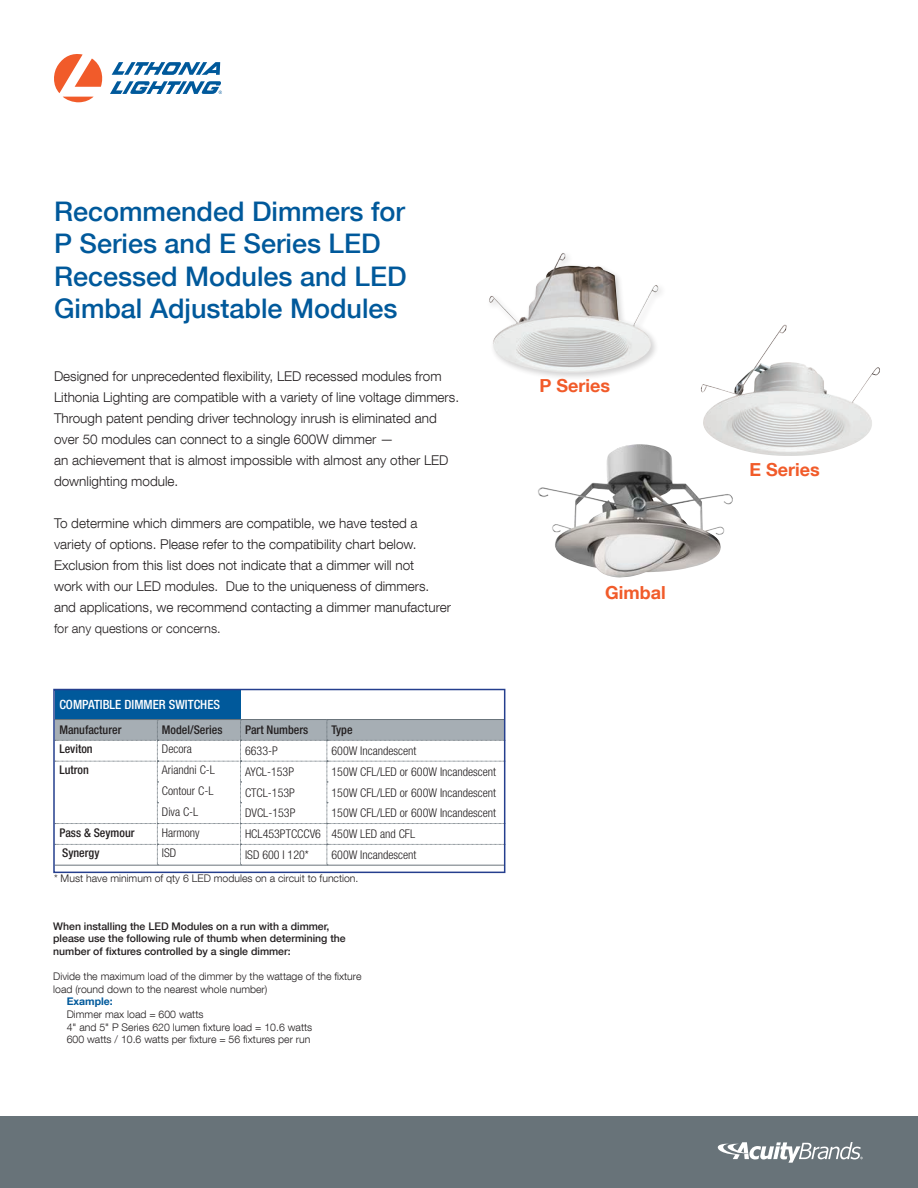
<style>
.page{position:relative;width:918px;height:1188px;background:#fff}
.page>*{position:absolute;margin:0;border:0;box-sizing:border-box;transform-origin:0 0}
.t1{font:500 27px/32.4px "Helvetica Neue LT Com";color:#00599b}
.t2{font:700 18px "Helvetica Neue LT Com";color:#f15b2a}
.t3{font:300 13.5px/21px "Helvetica Neue LT Com";color:#231f20}
.t4{font:300 12.75px "Helvetica Neue LT Com";color:#231f20}
.t5{font:500 condensed 12.75px "Helvetica Neue LT Std";color:#fff}
.t6{font:300 condensed 12px "Helvetica Neue LT Std";color:#231f20}
.t7{font:500 condensed 12px "Helvetica Neue LT Std";color:#231f20}
.t8{font:300 10.5px "Helvetica Neue LT Com";color:#231f20}
.t9{font:500 10.5px "Helvetica Neue LT Com";color:#231f20}
.t10{font:700 10.5px "Helvetica Neue LT Com";color:#00599b}
</style>
<div class="page">
<div style="left:55px;top:690px;width:186px;height:30px;background:#00599b"></div>
<hr style="left:55px;top:719px;width:102px;height:1px;background:#6a747b">
<hr style="left:157px;top:719px;width:84px;height:1px;background:#6a747b">
<hr style="left:241px;top:719px;width:86px;height:1px;background:#6a747b">
<hr style="left:327px;top:719px;width:177px;height:1px;background:#6a747b">
<svg style="left:56px;top:720px;width:446px;height:145px"></svg>
<hr style="left:55px;top:865px;width:102px;height:1px;background:#6a747b">
<hr style="left:157px;top:865px;width:84px;height:1px;background:#6a747b">
<hr style="left:241px;top:865px;width:86px;height:1px;background:#6a747b">
<hr style="left:327px;top:865px;width:177px;height:1px;background:#6a747b">
<div style="left:53px;top:689px;width:452px;height:184px;border:2px solid #253f8e"></div>
<svg style="left:54px;top:54px;width:49px;height:49px"></svg>
<svg style="left:112px;top:62px;width:108px;height:13px"></svg>
<svg style="left:110px;top:81px;width:112px;height:13px"></svg>
<div style="left:0;top:1117px;width:918px;height:71px;background:#687379"></div>
<svg style="left:718px;top:1142px;width:145px;height:21px"></svg>
<div style="left:487px;top:250px;width:179px;height:131px;background:#231f20;opacity:.2"></div>
<img style="left:489px;top:253px;width:170px;height:120px">
<img style="left:701px;top:325px;width:179px;height:131px">
<img style="left:538px;top:444px;width:195px;height:134px">
<p class="t1" style="left:54px;top:195px;width:354px">Recommended Dimmers for<br>P Series and E Series LED<br>Recessed Modules and LED<br>Gimbal Adjustable Modules</p>
<p class="t3" style="left:54px;top:365px;width:407px">Designed for unprecedented flexibility, LED recessed modules from Lithonia Lighting are compatible with a variety of line voltage dimmers.<br>Through patent pending driver technology inrush is eliminated and over 50 modules can connect to a single 600W dimmer —<br>an achievement that is almost impossible with almost any other LED downlighting module.</p>
<p class="t3" style="left:54px;top:512px;width:399px">To determine which dimmers are compatible, we have tested a variety of options. Please refer to the compatibility chart below.<br>Exclusion from this list does not indicate that a dimmer will not<br>work with our LED modules. Due to the uniqueness of dimmers. and applications, we recommend contacting a dimmer manufacturer</p>
<p class="t4" style="left:54px;top:621px;width:168px">for any questions or concerns.</p>
<p class="t5" style="left:59px;top:697px;width:162px">COMPATIBLE DIMMER SWITCHES</p>
<p class="t7" style="left:59px;top:723px;width:64px">Manufacturer</p>
<p class="t7" style="left:162px;top:723px;width:62px">Model/Series</p>
<p class="t7" style="left:245px;top:723px;width:65px">Part Numbers</p>
<p class="t7" style="left:332px;top:723px;width:23px">Type</p>
<p class="t7" style="left:59px;top:742px;width:35px">Leviton</p>
<p class="t6" style="left:162px;top:742px;width:31px">Decora</p>
<p class="t6" style="left:245px;top:744px;width:34px">6633-P</p>
<p class="t6" style="left:332px;top:744px;width:87px">600W Incandescent</p>
<p class="t7" style="left:59px;top:763px;width:31px">Lutron</p>
<p class="t6" style="left:162px;top:763px;width:55px">Ariandni C-L</p>
<p class="t6" style="left:245px;top:765px;width:51px">AYCL-153P</p>
<p class="t6" style="left:332px;top:765px;width:166px">150W CFL/LED or 600W Incandescent</p>
<p class="t6" style="left:162px;top:784px;width:53px">Contour C-L</p>
<p class="t6" style="left:245px;top:785px;width:51px">CTCL-153P</p>
<p class="t6" style="left:332px;top:785px;width:166px">150W CFL/LED or 600W Incandescent</p>
<p class="t6" style="left:162px;top:805px;width:38px">Diva C-L</p>
<p class="t6" style="left:245px;top:806px;width:52px">DVCL-153P</p>
<p class="t6" style="left:332px;top:806px;width:166px">150W CFL/LED or 600W Incandescent</p>
<p class="t7" style="left:59px;top:825px;width:77px">Pass &amp; Seymour</p>
<p class="t6" style="left:162px;top:826px;width:39px">Harmony</p>
<p class="t6" style="left:245px;top:827px;width:77px">HCL453PTCCCV6</p>
<p class="t6" style="left:332px;top:827px;width:85px">450W LED and CFL</p>
<p class="t7" style="left:62px;top:846px;width:39px">Synergy</p>
<p class="t6" style="left:162px;top:846px;width:16px">ISD</p>
<p class="t6" style="left:245px;top:848px;width:65px">ISD 600 I 120*</p>
<p class="t6" style="left:332px;top:848px;width:87px">600W Incandescent</p>
<p class="t8" style="left:54px;top:872px;width:306px">* Must have minimum of qty 6 LED modules on a circuit to function.</p>
<p class="t9" style="left:53px;top:920px;width:278px">When installing the LED Modules on a run with a dimmer,</p>
<p class="t9" style="left:53px;top:932px;width:294px">please use the following rule of thumb when determining the</p>
<p class="t9" style="left:53px;top:945px;width:239px">number of fixtures controlled by a single dimmer:</p>
<p class="t8" style="left:53px;top:970px;width:310px">Divide the maximum load of the dimmer by the wattage of the fixture</p>
<p class="t8" style="left:53px;top:983px;width:216px">load (round down to the nearest whole number)</p>
<p class="t10" style="left:67px;top:995px;width:48px">Example:</p>
<p class="t8" style="left:67px;top:1008px;width:138px">Dimmer max load = 600 watts</p>
<p class="t8" style="left:67px;top:1020px;width:247px">4" and 5" P Series 620 lumen fixture load = 10.6 watts</p>
<p class="t8" style="left:67px;top:1033px;width:245px">600 watts / 10.6 watts per fixture = 56 fixtures per run</p>
<p class="t2" style="left:539px;top:374px;width:72px">P Series</p>
<p class="t2" style="left:605px;top:581px;width:62px">Gimbal</p>
<p class="t2" style="left:750px;top:458px;width:72px">E Series</p>
</div>
